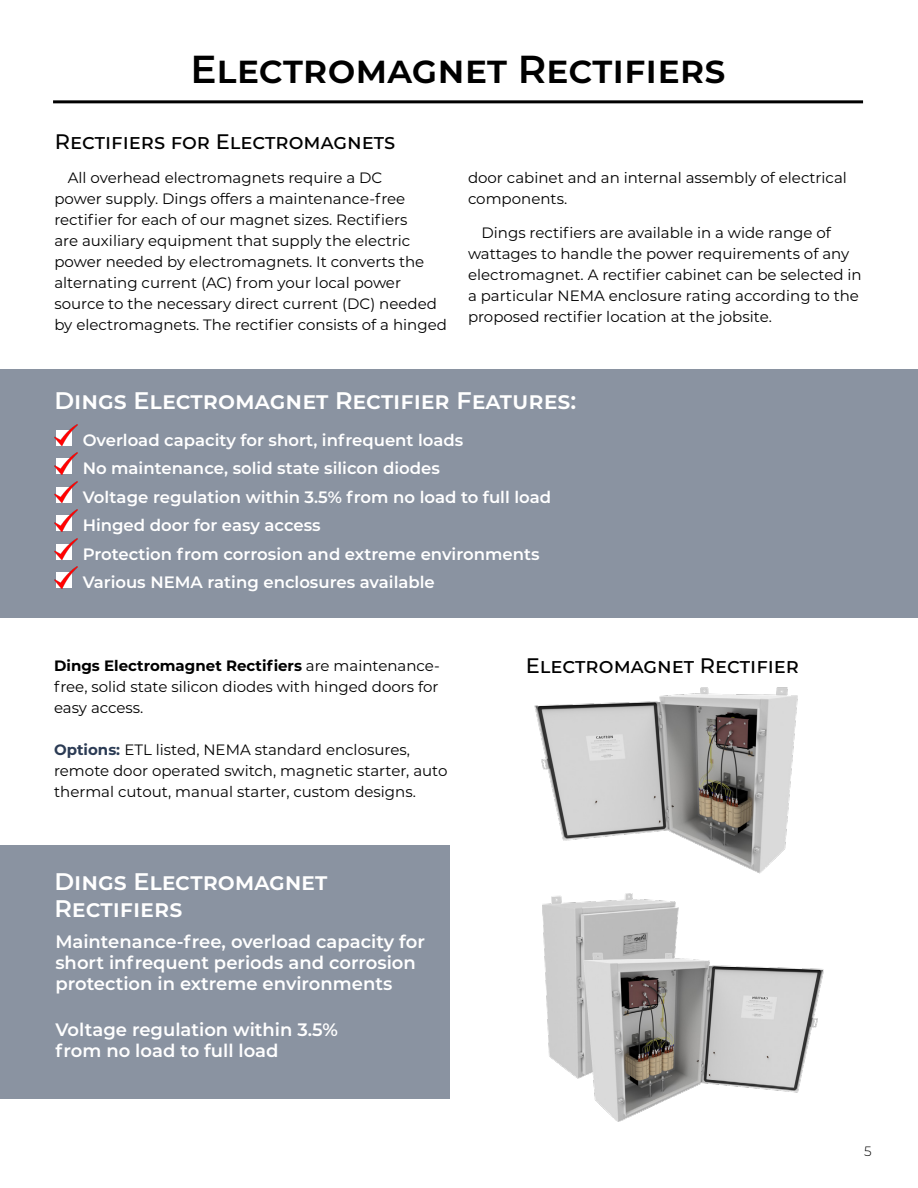
<style>
.page{position:relative;width:918px;height:1188px;background:#fff}
.page>*{position:absolute;margin:0;border:0;box-sizing:border-box;transform-origin:0 0}
.t1{font:600 39px "Montserrat";color:#000}
.t2{font:600 24px/27px "Montserrat";color:#fff}
.t3{font:500 21px "Montserrat";color:#000}
.t4{font:600 18px/21px "Montserrat";color:#fff}
.t5{font:600 16.5px/28.5px "Montserrat";color:#fff}
.t6{font:15px/21px "Montserrat";color:#000}
.t7{font:300 13.5px "Montserrat";color:#000}
.s1{font-weight:700}
.s2{font-weight:700;color:#2b3b54}
</style>
<div class="page">
<div style="left:0;top:369px;width:918px;height:249px;background:#8a93a1"></div>
<div style="left:0;top:845px;width:450px;height:253px;background:#8a93a1"></div>
<hr style="left:53px;top:100px;width:810px;height:3px;background:#000">
<img style="left:534px;top:687px;width:264px;height:187px">
<img style="left:55px;top:424px;width:23px;height:22px">
<img style="left:55px;top:453px;width:23px;height:21px">
<img style="left:55px;top:481px;width:23px;height:22px">
<img style="left:55px;top:510px;width:23px;height:21px">
<img style="left:55px;top:538px;width:23px;height:22px">
<img style="left:55px;top:567px;width:23px;height:21px">
<img style="left:543px;top:894px;width:280px;height:227px">
<h1 class="t1" style="left:190px;top:42px;width:537px">Electromagnet Rectifiers</h1>
<h3 class="t3" style="left:55px;top:127px;width:342px">Rectifiers for Electromagnets</h3>
<p class="t6" style="left:54px;top:166px;width:394px;text-indent:14px">All overhead electromagnets require a DC<br>power supply. Dings offers a maintenance-free rectifier for each of our magnet sizes. Rectifiers<br>are auxiliary equipment that supply the electric power needed by electromagnets. It converts the alternating current (AC) from your local power source to the necessary direct current (DC) needed by electromagnets. The rectifier consists of a hinged</p>
<p class="t6" style="left:468px;top:166px;width:380px">door cabinet and an internal assembly of electrical components.</p>
<p class="t6" style="left:468px;top:222px;width:395px;text-indent:14px">Dings rectifiers are available in a wide range of wattages to handle the power requirements of any electromagnet. A rectifier cabinet can be selected in a particular NEMA enclosure rating according to the proposed rectifier location at the jobsite.</p>
<h2 class="t2" style="left:54px;top:386px;width:524px">Dings Electromagnet Rectifier Features:</h2>
<p class="t5" style="left:83px;top:425px;width:470px">Overload capacity for short, infrequent loads<br>No maintenance, solid state silicon diodes<br>Voltage regulation within 3.5% from no load to full load Hinged door for easy access<br>Protection from corrosion and extreme environments Various NEMA rating enclosures available</p>
<p class="t6" style="left:54px;top:654px;width:387px;text-align:justify"><span class="s1">Dings Electromagnet Rectifiers</span> are maintenance&shy;free, solid state silicon diodes with hinged doors for easy access.</p>
<p class="t6" style="left:54px;top:738px;width:395px"><span class="s2">Options:</span> ETL listed, NEMA standard enclosures, remote door operated switch, magnetic starter, auto thermal cutout, manual starter, custom designs.</p>
<h2 class="t2" style="left:54px;top:867px;width:275px">Dings Electromagnet<br>Rectifiers</h2>
<p class="t4" style="left:55px;top:930px;width:371px">Maintenance-free, overload capacity for short infrequent periods and corrosion protection in extreme environments</p>
<p class="t4" style="left:55px;top:1019px;width:284px">Voltage regulation within 3.5% from no load to full load</p>
<h3 class="t3" style="left:526px;top:651px;width:275px">Electromagnet Rectifier</h3>
<p class="t7" style="left:864px;top:1142px;width:9px">5</p>
</div>
